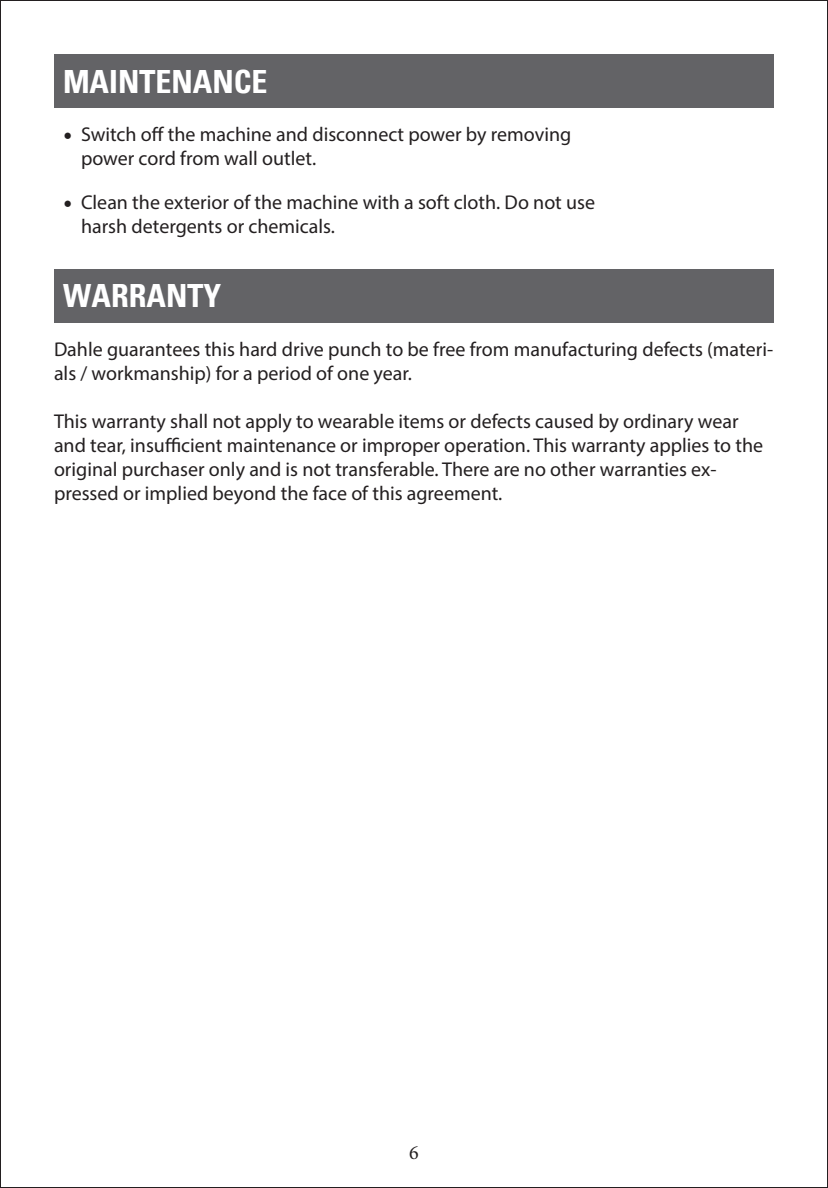
<style>
.page{position:relative;width:828px;height:1188px;background:#fff}
.page>*{position:absolute;margin:0;border:0;box-sizing:border-box;transform-origin:0 0}
.t1{font:700 condensed 32px "Univers";color:#fff}
.t2{font:20px/24px "Myriad Pro";color:#231f20}
.t3{font:20px "Minion Pro";color:#231f20}
.s1{font-family:"Minion Pro";font-size:24px}
</style>
<div class="page">
<div style="left:54px;top:54px;width:720px;height:54px;background:#636366"></div>
<div style="left:54px;top:269px;width:720px;height:54px;background:#636366"></div>
<p class="t1" style="left:63px;top:61px;width:206px">MAINTENANCE</p>
<p class="t2" style="left:81px;top:122px;width:492px;text-indent:-18px"><span class="s1">•</span> Switch off the machine and disconnect power by removing power cord from wall outlet.</p>
<p class="t2" style="left:81px;top:190px;width:516px;text-indent:-18px"><span class="s1">•</span> Clean the exterior of the machine with a soft cloth. Do not use harsh detergents or chemicals.</p>
<p class="t1" style="left:63px;top:276px;width:160px">WARRANTY</p>
<p class="t2" style="left:54px;top:337px;width:721px">Dahle guarantees this hard drive punch to be free from manufacturing defects (materi&shy;als / workmanship) for a period of one year.</p>
<p class="t2" style="left:54px;top:409px;width:711px">This warranty shall not apply to wearable items or defects caused by ordinary wear and tear, insufficient maintenance or improper operation. This warranty applies to the original purchaser only and is not transferable. There are no other warranties ex&shy;pressed or implied beyond the face of this agreement.</p>
<p class="t3" style="left:409px;top:1139px;width:11px">6</p>
</div>
